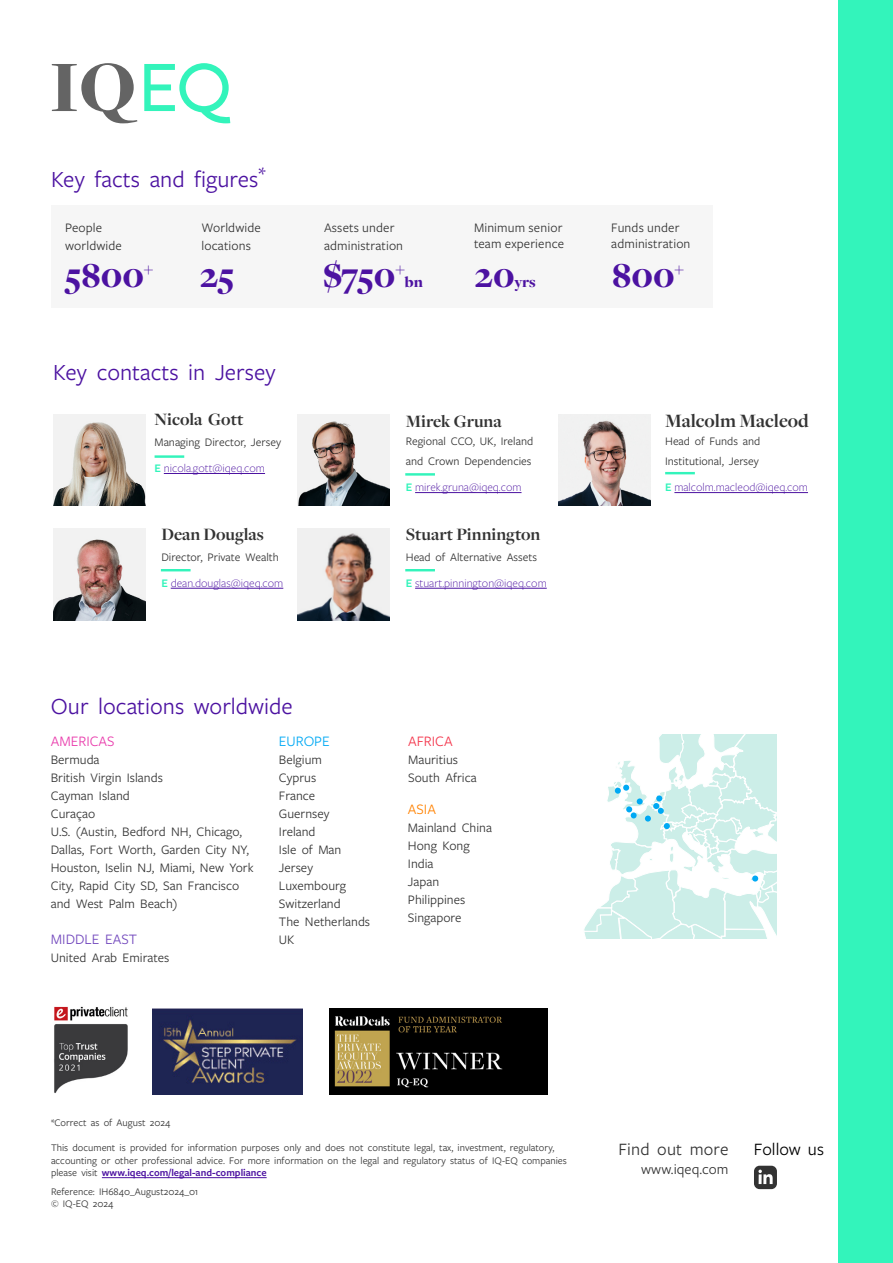
<style>
.page{position:relative;width:893px;height:1263px;background:#fff}
.page>*{position:absolute;margin:0;border:0;box-sizing:border-box;transform-origin:0 0}
.t1{font:900 36.3px "Freight Disp Pro";color:#4c12a1}
.t2{font:24px "Freight Sans Pro";color:#4c12a1}
.t3{font:700 19.65px "Freight Disp Pro";color:#333}
.t4{font:700 18px "Freight Disp Pro";color:#333}
.t5{font:18px "Freight Sans Pro";letter-spacing:.01em;color:#333}
.t6{font:18px "Freight Sans Pro";color:#000}
.t7{font:900 15.9px "Freight Disp Pro";color:#4c12a1}
.t8{font:15px "Freight Sans Pro";color:#333}
.t9{font:15px "Freight Sans Pro";color:#7248bd}
.t10{font:15px "Freight Sans Pro";color:#e93cac}
.t11{font:15px "Freight Sans Pro";color:#00a9f4}
.t12{font:15px "Freight Sans Pro";color:#f4364c}
.t13{font:15px "Freight Sans Pro";color:#ff8200}
.t14{font:13.5px/18px "Freight Sans Pro";color:#333}
.t15{font:12px/20.7px "Freight Sans Pro";color:#333}
.t16{font:300 12px/25.8px "Freight Sans Pro";color:#4c12a1}
.t17{font:10.5px/12.6px "Freight Sans Pro";color:#333}
.s1{font-weight:600;color:#33f4bb}
.s2{font-weight:300;color:#4c12a1}
.s3{font-weight:400;color:#333}
.s4{font-weight:600;color:#4c12a1}
</style>
<div class="page">
<div style="left:839px;top:0;width:54px;height:1263px;background:#33f4bb"></div>
<svg style="left:52px;top:63px;width:85px;height:60px"></svg>
<svg style="left:144px;top:63px;width:86px;height:60px"></svg>
<img style="left:329px;top:1008px;width:218px;height:86px">
<svg style="left:754px;top:1166px;width:23px;height:23px"></svg>
<hr style="left:102px;top:1177px;width:165px;height:1px;background:#4c12a1">
<svg style="left:584px;top:735px;width:193px;height:203px"></svg>
<img style="left:54px;top:1006px;width:74px;height:87px">
<img style="left:152px;top:1008px;width:150px;height:86px">
<div style="left:52px;top:205px;width:661px;height:103px;background:#f6f6f6"></div>
<img style="left:558px;top:414px;width:92px;height:92px">
<hr style="left:665px;top:472px;width:30px;height:2px;background:#33f4bb">
<img style="left:298px;top:528px;width:92px;height:92px">
<hr style="left:415px;top:588px;width:132px;height:1px;background:#4c12a1">
<hr style="left:415px;top:492px;width:107px;height:1px;background:#4c12a1">
<hr style="left:674px;top:492px;width:134px;height:1px;background:#4c12a1">
<hr style="left:405px;top:569px;width:30px;height:2px;background:#33f4bb">
<img style="left:53px;top:528px;width:92px;height:92px">
<hr style="left:171px;top:588px;width:112px;height:1px;background:#4c12a1">
<hr style="left:161px;top:569px;width:30px;height:2px;background:#33f4bb">
<img style="left:298px;top:414px;width:91px;height:91px">
<hr style="left:405px;top:473px;width:30px;height:3px;background:#33f4bb">
<img style="left:53px;top:414px;width:92px;height:92px">
<hr style="left:164px;top:473px;width:101px;height:1px;background:#4c12a1">
<hr style="left:155px;top:455px;width:29px;height:3px;background:#33f4bb">
<h2 class="t2" style="left:51px;top:163px;width:216px">Key facts and figures<sup>*</sup></h2>
<p class="t14" style="left:65px;top:218px;width:58px">People worldwide</p>
<p class="t14" style="left:202px;top:218px;width:61px">Worldwide locations</p>
<p class="t14" style="left:324px;top:218px;width:81px">Assets under administration</p>
<p class="t14" style="left:474px;top:219px;width:92px;line-height:16.5px">Minimum senior team experience</p>
<p class="t14" style="left:611px;top:219px;width:81px;line-height:16.5px">Funds under administration</p>
<h1 class="t1" style="left:65px;top:251px;width:90px">5800<sup>+</sup></h1>
<h1 class="t1" style="left:200px;top:251px;width:36px">25</h1>
<h1 class="t1" style="left:323px;top:251px;width:84px">$750<sup>+</sup></h1>
<h1 class="t1" style="left:612px;top:251px;width:73px">800<sup>+</sup></h1>
<p class="t7" style="left:405px;top:271px;width:20px">bn</p>
<h1 class="t1" style="left:475px;top:251px;width:41px">20</h1>
<p class="t7" style="left:515px;top:271px;width:23px">yrs</p>
<h2 class="t2" style="left:53px;top:357px;width:224px">Key contacts in Jersey</h2>
<h3 class="t4" style="left:155px;top:408px;width:90px">Nicola Gott</h3>
<p class="t15" style="left:155px;top:429px;width:128px;line-height:25.8px">Managing Director, Jersey<br><span class="s1">E</span> <span class="s2">nicola.gott@iqeq.com</span></p>
<h3 class="t4" style="left:161px;top:522px;width:104px">Dean Douglas</h3>
<p class="t15" style="left:161px;top:543px;width:123px;line-height:25.8px">Director, Private Wealth<br><span class="s1">E</span> <span class="s2">dean.douglas@iqeq.com</span></p>
<h3 class="t4" style="left:406px;top:409px;width:97px">Mirek Gruna</h3>
<p class="t15" style="left:406px;top:430px;width:129px">Regional CCO, UK, Ireland and Crown Dependencies</p>
<p class="t16" style="left:406px;top:474px;width:117px"><span class="s1">E</span> mirek.gruna@iqeq.com</p>
<h3 class="t4" style="left:406px;top:522px;width:136px">Stuart Pinnington</h3>
<p class="t16" style="left:406px;top:543px;width:142px"><span class="s3">Head of Alternative Assets<br></span><span class="s1">E</span> stuart.pinnington@iqeq.com</p>
<h2 class="t2" style="left:51px;top:690px;width:243px">Our locations worldwide</h2>
<p class="t10" style="left:51px;top:731px;width:65px">AMERICAS</p>
<p class="t14" style="left:51px;top:750px;width:204px">Bermuda<br>British Virgin Islands<br>Cayman Island<br>Curaçao<br>U.S. (Austin, Bedford NH, Chicago,<br>Dallas, Fort Worth, Garden City NY,<br>Houston, Iselin NJ, Miami, New York<br>City, Rapid City SD, San Francisco and West Palm Beach)</p>
<p class="t11" style="left:279px;top:731px;width:52px">EUROPE</p>
<p class="t14" style="left:279px;top:750px;width:93px">Belgium<br>Cyprus<br>France<br>Guernsey<br>Ireland<br>Isle of Man<br>Jersey<br>Luxembourg<br>Switzerland<br>The Netherlands<br>UK</p>
<p class="t9" style="left:51px;top:929px;width:88px">MIDDLE EAST</p>
<p class="t14" style="left:51px;top:948px;width:120px">United Arab Emirates</p>
<p class="t12" style="left:408px;top:731px;width:46px">AFRICA</p>
<p class="t14" style="left:408px;top:750px;width:70px">Mauritius<br>South Africa</p>
<p class="t13" style="left:408px;top:799px;width:30px">ASIA</p>
<p class="t14" style="left:408px;top:818px;width:85px">Mainland China<br>Hong Kong<br>India<br>Japan<br>Philippines<br>Singapore</p>
<h3 class="t3" style="left:665px;top:407px;width:145px">Malcolm Macleod</h3>
<p class="t15" style="left:665px;top:430px;width:97px">Head of Funds and<br>Institutional, Jersey</p>
<p class="t16" style="left:665px;top:474px;width:144px"><span class="s1">E</span> malcolm.macleod@iqeq.com</p>
<p class="t17" style="left:51px;top:1116px;width:121px">*Correct as of August 2024</p>
<p class="t17" style="left:51px;top:1141px;width:517px">This document is provided for information purposes only and does not constitute legal, tax, investment, regulatory, accounting or other professional advice. For more information on the legal and regulatory status of IQ-EQ companies please visit <span class="s4">www.iqeq.com/legal-and-compliance</span></p>
<p class="t17" style="left:51px;top:1185px;width:149px">Reference: IH6840_August2024_01 © IQ-EQ 2024</p>
<h3 class="t5" style="left:618px;top:1137px;width:111px">Find out more</h3>
<h3 class="t6" style="left:754px;top:1137px;width:72px">Follow us</h3>
<p class="t8" style="left:641px;top:1159px;width:89px">www.iqeq.com</p>
</div>
